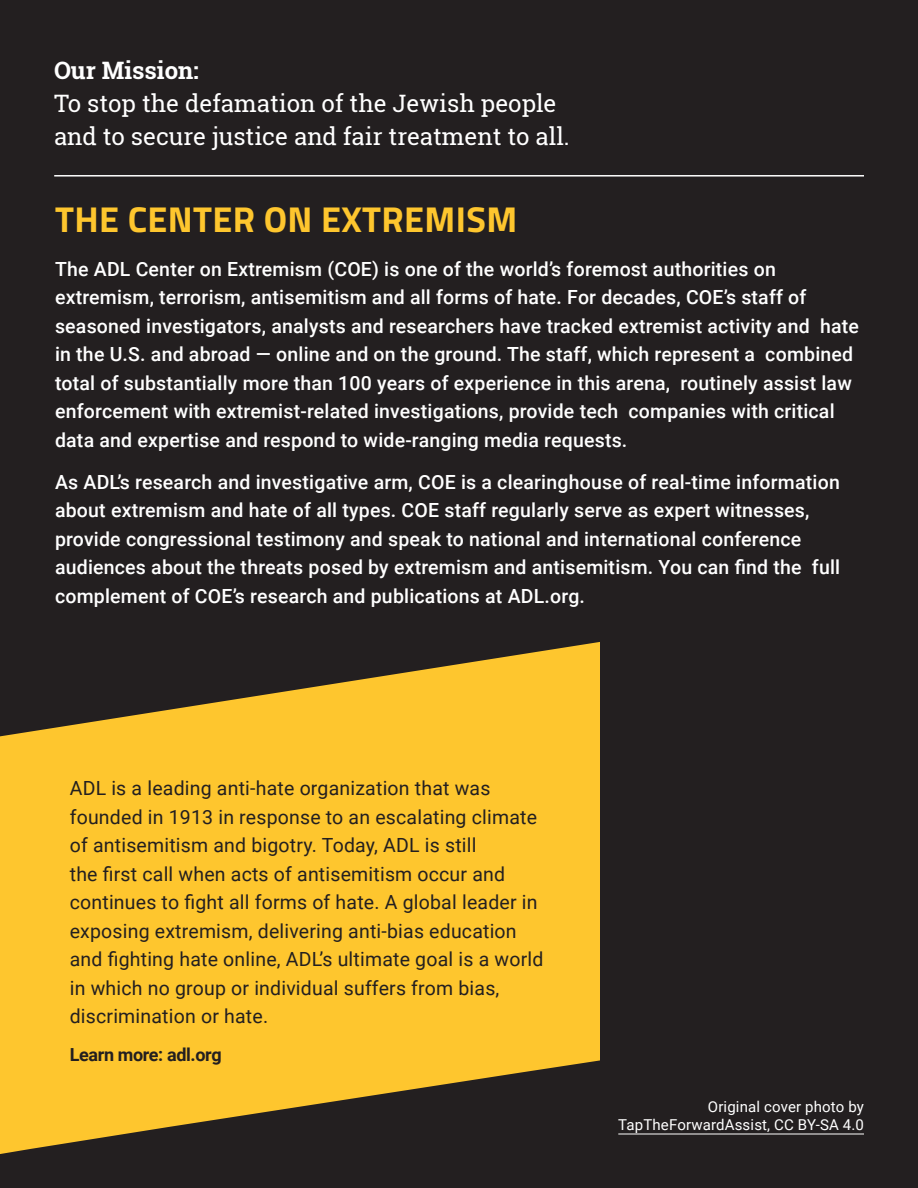
<style>
.page{position:relative;width:918px;height:1188px;background:#231f20}
.page>*{position:absolute;margin:0;border:0;box-sizing:border-box;transform-origin:0 0}
.t1{font:700 36px "Titillium Web";letter-spacing:.01em;color:#fec62e}
.COE{font:24px/33px "Roboto Slab";color:#fff}
.COE-2{font:700 24px "Roboto Slab";color:#fff}
.t2{font:500 19.5px/28.5px "Roboto";letter-spacing:.01em;color:#fff}
.t3{font:19.5px/28.5px "Roboto";letter-spacing:.01em;color:#231f20}
.t4{font:700 18px "Roboto";letter-spacing:-.02em;color:#231f20}
.t5{font:15px/18px "Roboto";letter-spacing:.01em;color:#fff;text-align:right}
</style>
<div class="page">
<svg style="left:0;top:642px;width:600px;height:512px;fill:#fec62e"></svg>
<hr style="left:54px;top:175px;width:810px;height:2px;background:#fff">
<hr style="left:618px;top:1134px;width:246px;height:1px;background:#fff">
<p class="COE-2" style="left:54px;top:54px;width:146px">Our Mission:</p>
<p class="COE" style="left:54px;top:87px;width:517px">To stop the defamation of the Jewish people and to secure justice and fair treatment to all.</p>
<p class="t1" style="left:55px;top:192px;width:464px">THE CENTER ON EXTREMISM</p>
<p class="t2" style="left:55px;top:254px;width:805px">The ADL Center on Extremism (COE) is one of the world’s foremost authorities on extremism, terrorism, antisemitism and all forms of hate. For decades, COE’s staff of seasoned investigators, analysts and researchers have tracked extremist activity and hate in the U.S. and abroad — online and on the ground. The staff, which represent a combined total of substantially more than 100 years of experience in this arena, routinely assist law enforcement with extremist-related investigations, provide tech companies with critical data and expertise and respond to wide-ranging media requests.</p>
<p class="t2" style="left:55px;top:467px;width:787px">As ADL’s research and investigative arm, COE is a clearinghouse of real-time information about extremism and hate of all types. COE staff regularly serve as expert witnesses, provide congressional testimony and speak to national and international conference audiences about the threats posed by extremism and antisemitism. You can find the full complement of COE’s research and publications at ADL.org.</p>
<p class="t3" style="left:70px;top:773px;width:475px">ADL is a leading anti-hate organization that was founded in 1913 in response to an escalating climate of antisemitism and bigotry. Today, ADL is still<br>the first call when acts of antisemitism occur and continues to fight all forms of hate. A global leader in exposing extremism, delivering anti-bias education and fighting hate online, ADL’s ultimate goal is a world in which no group or individual suffers from bias, discrimination or hate.</p>
<p class="t4" style="left:70px;top:1042px;width:153px">Learn more: adl.org</p>
<p class="t5" style="left:618px;top:1097px;width:247px">Original cover photo by<br>TapTheForwardAssist, CC BY-SA 4.0</p>
</div>
